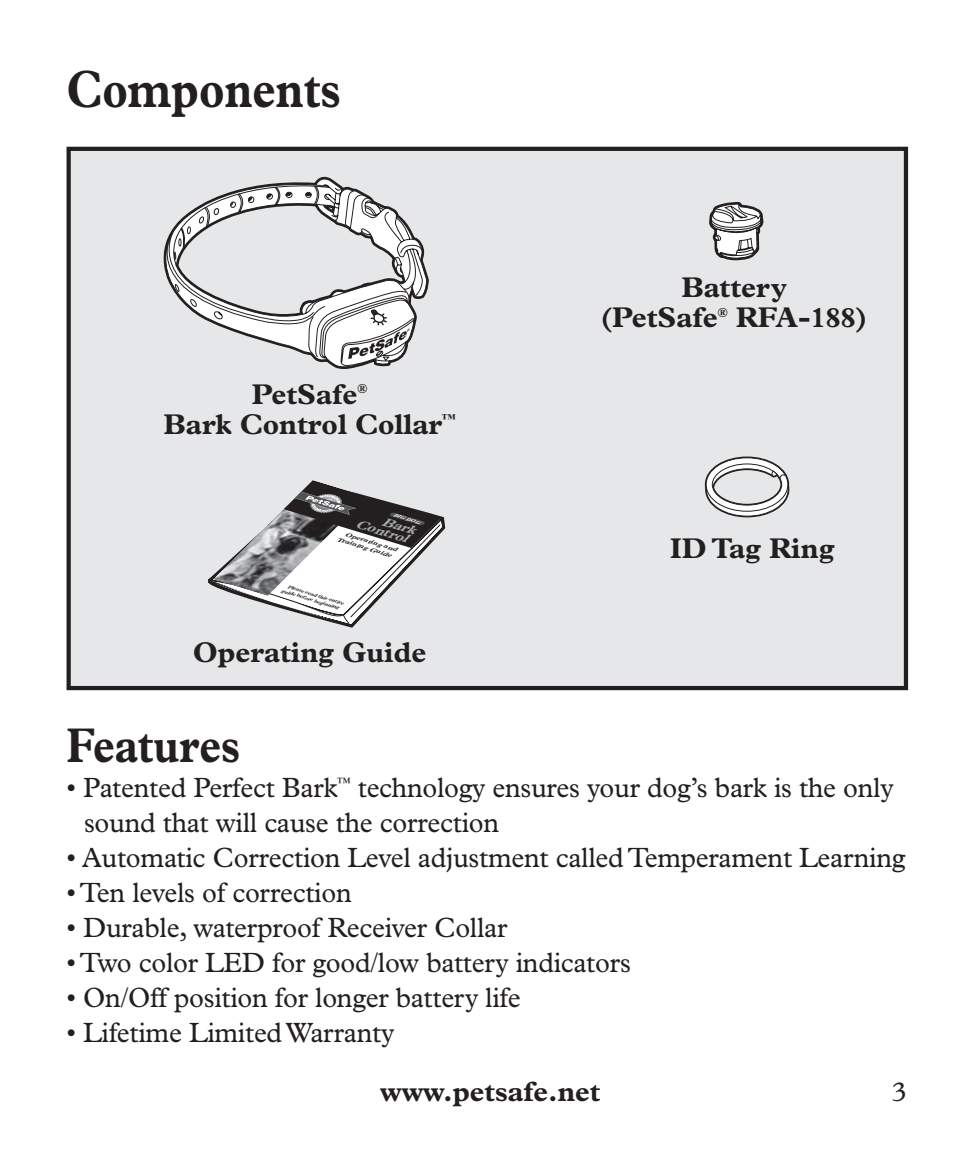
<style>
.page{position:relative;width:977px;height:1166px;background:#fff}
.page>*{position:absolute;margin:0;border:0;box-sizing:border-box;transform-origin:0 0}
.t1{font:700 52.5px "Plantin";color:#231f20;scale:.85 1}
.t2{font:700 49px "Plantin";color:#231f20;scale:.85 1}
.t3{font:700 28.7px/30.1px "Plantin";color:#231f20;text-align:center}
.t4{font:28px/35px "Plantin";letter-spacing:-.01em;color:#231f20}
.t5{font:700 28px "Plantin";color:#231f20}
.t6{font:italic 700 12.25px "Plantin";color:#a4a7a9;scale:1.17 1}
.t7{font:italic 700 5.95px/7px "Plantin";color:#231f20;scale:1.3 1}
.t8{font:italic 700 4.9px/5.6px "Plantin";color:#231f20;scale:1.2 1}
.t9{font:italic 700 4.2px "Plantin";color:#fff;scale:1.3 1}
</style>
<div class="page">
<div style="left:69px;top:149px;width:837px;height:539px;background:#e6e7e8"></div>
<div style="left:66px;top:147px;width:842px;height:543px;border:4px solid #231f20"></div>
<svg style="left:163px;top:177px;width:260px;height:189px"></svg>
<svg style="left:706px;top:146px;width:59px;height:115px"></svg>
<svg style="left:704px;top:456px;width:86px;height:62px"></svg>
<svg style="left:208px;top:480px;width:238px;height:148px"></svg>
<h1 class="t1" style="left:66px;top:71px;width:324px">Components</h1>
<p class="t3" style="left:163px;top:381px;width:293px">PetSafe<sup>®<br></sup>Bark Control Collar<sup>™</sup></p>
<p class="t9" style="left:394px;top:513px;width:22px;rotate:17deg">BIG DOG</p>
<p class="t6" style="left:383px;top:516px;width:31px;rotate:17deg">Bark</p>
<p class="t7" style="left:340px;top:529px;width:48px;text-indent:7px;rotate:17deg">Operating and<br>Training Guide</p>
<p class="t8" style="left:284px;top:582px;width:54px;text-indent:5px;rotate:17deg">Please read this entire guide before beginning</p>
<p class="t6" style="left:357px;top:518px;width:47px;rotate:17deg">Control</p>
<p class="t3" style="left:193px;top:640px;width:235px">Operating Guide</p>
<p class="t3" style="left:600px;top:275px;width:269px">Battery<br>(PetSafe<sup>®</sup> RFA-188)</p>
<p class="t3" style="left:670px;top:535px;width:166px">ID Tag Ring</p>
<h2 class="t2" style="left:66px;top:727px;width:206px">Features</h2>
<p class="t4" style="left:84px;top:772px;width:811px;text-indent:-18px">• Patented Perfect Bark<sup>™</sup> technology ensures your dog’s bark is the only sound that will cause the correction</p>
<p class="t4" style="left:66px;top:842px;width:840px">• Automatic Correction Level adjustment called Temperament Learning</p>
<p class="t4" style="left:66px;top:877px;width:287px">• Ten levels of correction</p>
<p class="t4" style="left:66px;top:912px;width:442px">• Durable, waterproof Receiver Collar</p>
<p class="t4" style="left:66px;top:947px;width:566px">• Two color LED for good/low battery indicators</p>
<p class="t4" style="left:66px;top:982px;width:455px">• On/Off position for longer battery life</p>
<p class="t4" style="left:66px;top:1017px;width:329px">• Lifetime Limited Warranty</p>
<p class="t5" style="left:380px;top:1081px;width:222px">www.petsafe.net</p>
<p class="t4" style="left:891px;top:1076px;width:17px">3</p>
</div>
